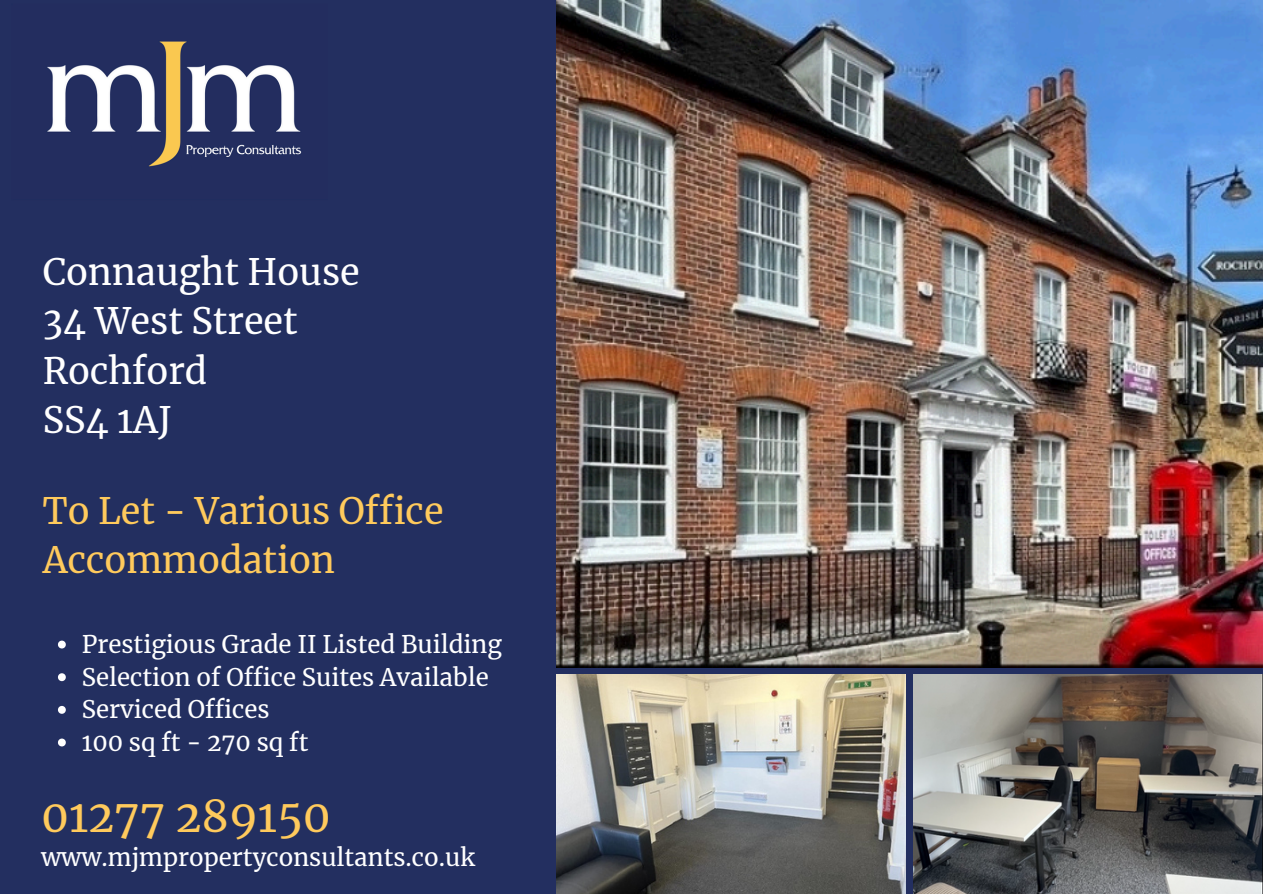
<style>
.page{position:relative;width:1263px;height:894px;background:#fff}
.page>*{position:absolute;margin:0;border:0;box-sizing:border-box;transform-origin:0 0}
.t1{font:43.5px "Merriweather";color:#ffca5c}
.t2{font:36px/49.5px "Merriweather";color:#fff}
.t3{font:36px/49.5px "Merriweather";color:#ffca5c}
.t4{font:24px "Merriweather";color:#fff}
</style>
<div class="page">
<div style="left:0;top:0;width:1263px;height:893px;background:#232f60"></div>
<img style="left:557px;top:0;width:706px;height:667px">
<img style="left:557px;top:674px;width:348px;height:218px">
<img style="left:914px;top:674px;width:348px;height:218px">
<img style="left:47px;top:41px;width:255px;height:126px">
<svg style="left:58px;top:640px;width:8px;height:8px"></svg>
<svg style="left:58px;top:673px;width:8px;height:8px"></svg>
<svg style="left:58px;top:705px;width:8px;height:8px"></svg>
<svg style="left:58px;top:738px;width:8px;height:8px"></svg>
<p class="t2" style="left:43px;top:247px;width:318px">Connaught House<br>34 West Street<br>Rochford<br>SS4 1AJ</p>
<p class="t3" style="left:43px;top:486px;width:402px">To Let - Various Office<br>Accommodation</p>
<h2 class="t4" style="left:82px;top:629px;width:422px">Prestigious Grade II Listed Building</h2>
<h2 class="t4" style="left:82px;top:661px;width:408px">Selection of Office Suites Available</h2>
<p class="t4" style="left:82px;top:694px;width:189px">Serviced Offices</p>
<p class="t4" style="left:82px;top:727px;width:228px">100 sq ft - 270 sq ft</p>
<p class="t1" style="left:41px;top:789px;width:291px">01277 289150</p>
<p class="t4" style="left:41px;top:842px;width:435px">www.mjmpropertyconsultants.co.uk</p>
</div>
